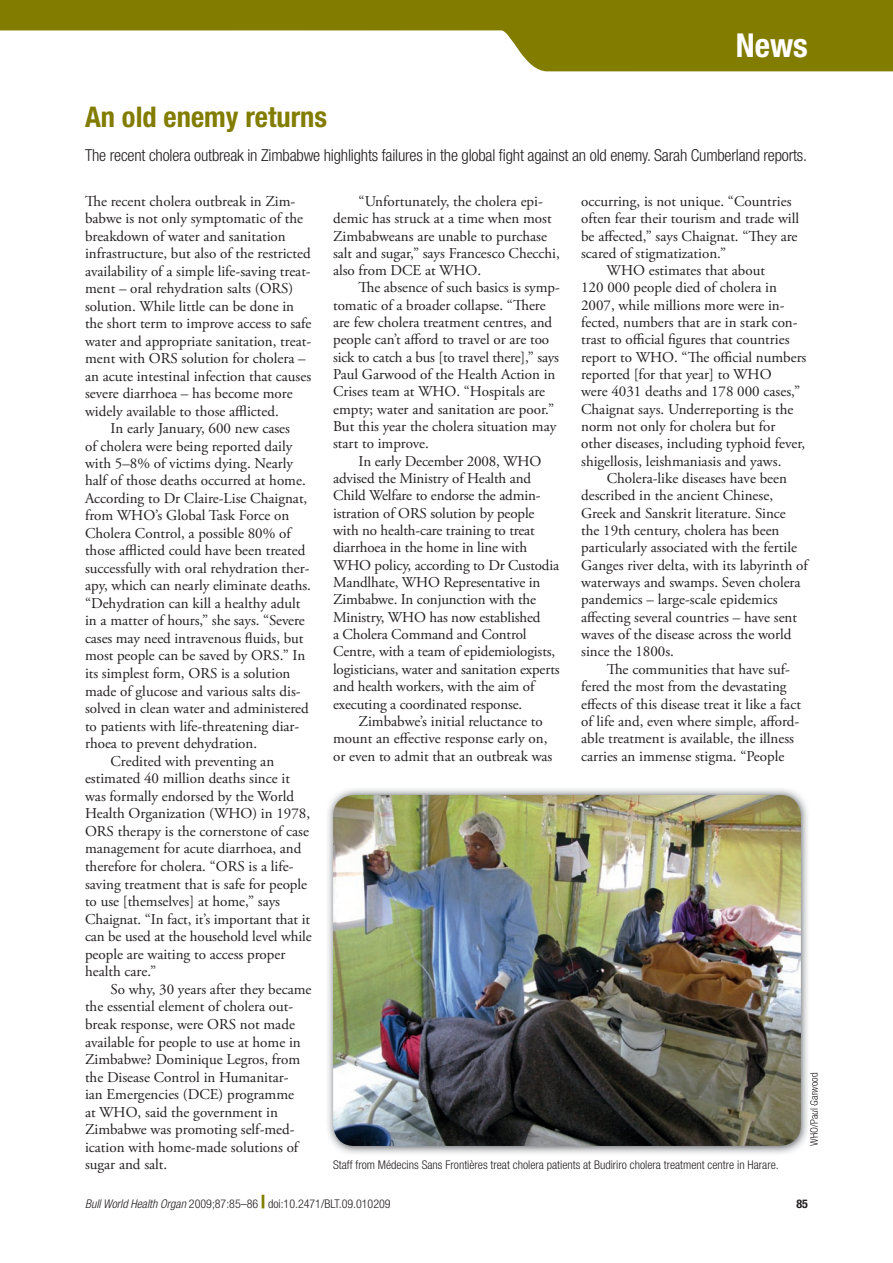
<style>
.page{position:relative;width:893px;height:1263px;background:#fff}
.page>*{position:absolute;margin:0;border:0;box-sizing:border-box;transform-origin:0 0}
.t1{font:700 condensed 33px "Helvetica Neue LT Std";color:#fff}
.t2{font:700 condensed 28.5px "Helvetica Neue LT Std";color:#827c00}
.t3{font:300 condensed 16.5px "Helvetica Neue LT Std";letter-spacing:-.01em;color:#231f20}
.t4{font:15px/17.4px "Adobe Garamond Pro";color:#231f20}
.t5{font:300 condensed 12px "Helvetica Neue LT Std";color:#231f20}
.t6{font:700 condensed 12px "Helvetica Neue LT Std";color:#231f20}
.t7{font:300 condensed 10.5px "Helvetica Neue LT Std";color:#231f20}
.s1{font-style:italic}
.s2{font-weight:800;font-stretch:expanded;font-size:18px;color:#827c00}
</style>
<div class="page">
<svg style="left:0;top:0;width:893px;height:71px;fill:#827c00"></svg>
<img style="left:328px;top:789px;width:480px;height:365px">
<img style="left:810px;top:1073px;width:3px;height:73px">
<img style="left:333px;top:795px;width:468px;height:351px;border-radius:21px">
<h1 class="t1" style="left:736px;top:25px;width:74px">News</h1>
<h2 class="t2" style="left:85px;top:99px;width:244px">An old enemy returns</h2>
<p class="t3" style="left:85px;top:146px;width:723px">The recent cholera outbreak in Zimbabwe highlights failures in the global fight against an old enemy. Sarah Cumberland reports.</p>
<p class="t4" style="left:85px;top:193px;width:228px">The recent cholera outbreak in Zim&shy;babwe is not only symptomatic of the breakdown of water and sanitation infrastructure, but also of the restricted availability of a simple life-saving treat&shy;ment – oral rehydration salts (ORS) solution. While little can be done in the short term to improve access to safe water and appropriate sanitation, treat&shy;ment with ORS solution for cholera – an acute intestinal infection that causes severe diarrhoea – has become more widely available to those afflicted.</p>
<p class="t4" style="left:111px;top:420px;width:181px">In early January, 600 new cases</p>
<p class="t4" style="left:85px;top:438px;width:209px">of cholera were being reported daily</p>
<p class="t4" style="left:85px;top:455px;width:210px">with 5–8% of victims dying. Nearly</p>
<p class="t4" style="left:85px;top:473px;width:222px">half of those deaths occurred at home.</p>
<p class="t4" style="left:85px;top:490px;width:224px">According to Dr Claire-Lise Chaignat,</p>
<p class="t4" style="left:85px;top:507px;width:206px">from WHO’s Global Task Force on</p>
<p class="t4" style="left:85px;top:525px;width:207px">Cholera Control, a possible 80% of</p>
<p class="t4" style="left:85px;top:542px;width:222px">those afflicted could have been treated</p>
<p class="t4" style="left:85px;top:560px;width:226px">successfully with oral rehydration ther-</p>
<p class="t4" style="left:85px;top:577px;width:227px">apy, which can nearly eliminate deaths.</p>
<p class="t4" style="left:85px;top:595px;width:217px">“Dehydration can kill a healthy adult</p>
<p class="t4" style="left:85px;top:612px;width:221px">in a matter of hours,” she says. “Severe</p>
<p class="t4" style="left:85px;top:630px;width:220px">cases may need intravenous fluids, but</p>
<p class="t4" style="left:85px;top:647px;width:222px">most people can be saved by ORS.” In</p>
<p class="t4" style="left:85px;top:665px;width:207px">its simplest form, ORS is a solution</p>
<p class="t4" style="left:85px;top:683px;width:217px">made of glucose and various salts dis-</p>
<p class="t4" style="left:85px;top:700px;width:225px">solved in clean water and administered</p>
<p class="t4" style="left:85px;top:718px;width:216px">to patients with life-threatening diar-</p>
<p class="t4" style="left:85px;top:735px;width:174px">rhoea to prevent dehydration.</p>
<p class="t4" style="left:111px;top:753px;width:165px">Credited with preventing an</p>
<p class="t4" style="left:85px;top:770px;width:206px">estimated 40 million deaths since it</p>
<p class="t4" style="left:85px;top:788px;width:211px">was formally endorsed by the World</p>
<p class="t4" style="left:85px;top:805px;width:227px">Health Organization (WHO) in 1978,</p>
<p class="t4" style="left:85px;top:823px;width:225px">ORS therapy is the cornerstone of case</p>
<p class="t4" style="left:85px;top:840px;width:218px">management for acute diarrhoea, and</p>
<p class="t4" style="left:85px;top:858px;width:210px">therefore for cholera. “ORS is a life-</p>
<p class="t4" style="left:85px;top:876px;width:224px">saving treatment that is safe for people</p>
<p class="t4" style="left:85px;top:893px;width:197px">to use [themselves] at home,” says</p>
<p class="t4" style="left:85px;top:911px;width:227px">Chaignat. “In fact, it’s important that it</p>
<p class="t4" style="left:85px;top:928px;width:228px">can be used at the household level while</p>
<p class="t4" style="left:85px;top:946px;width:202px">people are waiting to access proper</p>
<p class="t4" style="left:85px;top:963px;width:73px">health care.”</p>
<p class="t4" style="left:111px;top:981px;width:202px">So why, 30 years after they became</p>
<p class="t4" style="left:85px;top:998px;width:210px">the essential element of cholera out-</p>
<p class="t4" style="left:85px;top:1016px;width:211px">break response, were ORS not made</p>
<p class="t4" style="left:85px;top:1034px;width:217px">available for people to use at home in</p>
<p class="t4" style="left:85px;top:1051px;width:217px">Zimbabwe? Dominique Legros, from</p>
<p class="t4" style="left:85px;top:1069px;width:205px">the Disease Control in Humanitar-</p>
<p class="t4" style="left:85px;top:1086px;width:211px">ian Emergencies (DCE) programme</p>
<p class="t4" style="left:85px;top:1104px;width:194px">at WHO, said the government in</p>
<p class="t4" style="left:85px;top:1121px;width:211px">Zimbabwe was promoting self-med-</p>
<p class="t4" style="left:85px;top:1139px;width:215px">ication with home-made solutions of</p>
<p class="t4" style="left:85px;top:1156px;width:84px">sugar and salt.</p>
<p class="t4" style="left:333px;top:193px;width:228px;text-indent:26px">“Unfortunately, the cholera epi&shy;demic has struck at a time when most Zimbabweans are unable to purchase salt and sugar,” says Francesco Checchi, also from DCE at WHO.</p>
<p class="t4" style="left:333px;top:280px;width:228px;text-indent:26px">The absence of such basics is symp&shy;tomatic of a broader collapse. “There are few cholera treatment centres, and people can’t afford to travel or are too sick to catch a bus [to travel there],” says Paul Garwood of the Health Action in Crises team at WHO. “Hospitals are empty; water and sanitation are poor.” But this year the cholera situation may start to improve.</p>
<p class="t4" style="left:333px;top:453px;width:228px;text-indent:26px">In early December 2008, WHO advised the Ministry of Health and Child Welfare to endorse the admin&shy;istration of ORS solution by people with no health-care training to treat diarrhoea in the home in line with WHO policy, according to Dr Custodia Mandlhate, WHO Representative in Zimbabwe. In conjunction with the Ministry, WHO has now established<br>a Cholera Command and Control Centre, with a team of epidemiologists, logisticians, water and sanitation experts and health workers, with the aim of executing a coordinated response.</p>
<p class="t4" style="left:333px;top:713px;width:221px;text-indent:26px">Zimbabwe’s initial reluctance to mount an effective response early on, or even to admit that an outbreak was</p>
<p class="t4" style="left:581px;top:193px;width:212px">occurring, is not unique. “Countries</p>
<p class="t4" style="left:581px;top:210px;width:220px">often fear their tourism and trade will</p>
<p class="t4" style="left:581px;top:228px;width:218px">be affected,” says Chaignat. “They are</p>
<p class="t4" style="left:581px;top:245px;width:147px">scared of stigmatization.”</p>
<p class="t4" style="left:607px;top:262px;width:160px">WHO estimates that about</p>
<p class="t4" style="left:581px;top:280px;width:197px">120 000 people died of cholera in</p>
<p class="t4" style="left:581px;top:297px;width:205px">2007, while millions more were in-</p>
<p class="t4" style="left:581px;top:314px;width:218px">fected, numbers that are in stark con-</p>
<p class="t4" style="left:581px;top:332px;width:210px">trast to official figures that countries</p>
<p class="t4" style="left:581px;top:349px;width:227px">report to WHO. “The official numbers</p>
<p class="t4" style="left:581px;top:366px;width:192px">reported [for that year] to WHO</p>
<p class="t4" style="left:581px;top:383px;width:221px">were 4031 deaths and 178 000 cases,”</p>
<p class="t4" style="left:581px;top:401px;width:214px">Chaignat says. Underreporting is the</p>
<p class="t4" style="left:581px;top:418px;width:196px">norm not only for cholera but for</p>
<p class="t4" style="left:581px;top:435px;width:226px">other diseases, including typhoid fever,</p>
<p class="t4" style="left:581px;top:453px;width:202px">shigellosis, leishmaniasis and yaws.</p>
<p class="t4" style="left:607px;top:470px;width:182px">Cholera-like diseases have been</p>
<p class="t4" style="left:581px;top:487px;width:193px">described in the ancient Chinese,</p>
<p class="t4" style="left:581px;top:505px;width:206px">Greek and Sanskrit literature. Since</p>
<p class="t4" style="left:581px;top:522px;width:200px">the 19th century, cholera has been</p>
<p class="t4" style="left:581px;top:539px;width:217px">particularly associated with the fertile</p>
<p class="t4" style="left:581px;top:557px;width:228px">Ganges river delta, with its labyrinth of</p>
<p class="t4" style="left:581px;top:574px;width:221px">waterways and swamps. Seven cholera</p>
<p class="t4" style="left:581px;top:591px;width:198px">pandemics – large-scale epidemics</p>
<p class="t4" style="left:581px;top:609px;width:217px">affecting several countries – have sent</p>
<p class="t4" style="left:581px;top:626px;width:212px">waves of the disease across the world</p>
<p class="t4" style="left:581px;top:643px;width:94px">since the 1800s.</p>
<p class="t4" style="left:607px;top:661px;width:185px">The communities that have suf-</p>
<p class="t4" style="left:581px;top:678px;width:207px">fered the most from the devastating</p>
<p class="t4" style="left:581px;top:696px;width:221px">effects of this disease treat it like a fact</p>
<p class="t4" style="left:581px;top:713px;width:220px">of life and, even where simple, afford-</p>
<p class="t4" style="left:581px;top:730px;width:214px">able treatment is available, the illness</p>
<p class="t4" style="left:581px;top:748px;width:205px">carries an immense stigma. “People</p>
<p class="t7" style="left:808px;top:1146px;width:75px;rotate:-90deg">WHO/Paul Garwood</p>
<p class="t5" style="left:333px;top:1158px;width:447px">Staff from Médecins Sans Frontières treat cholera patients at Budiriro cholera treatment centre in Harare.</p>
<p class="t5" style="left:85px;top:1197px;width:307px"><span class="s1">Bull World Health Organ</span> 2009;87:85–86 <span class="s2">|</span> doi:10.2471/BLT.09.010209</p>
<p class="t6" style="left:796px;top:1196px;width:13px">85</p>
</div>
